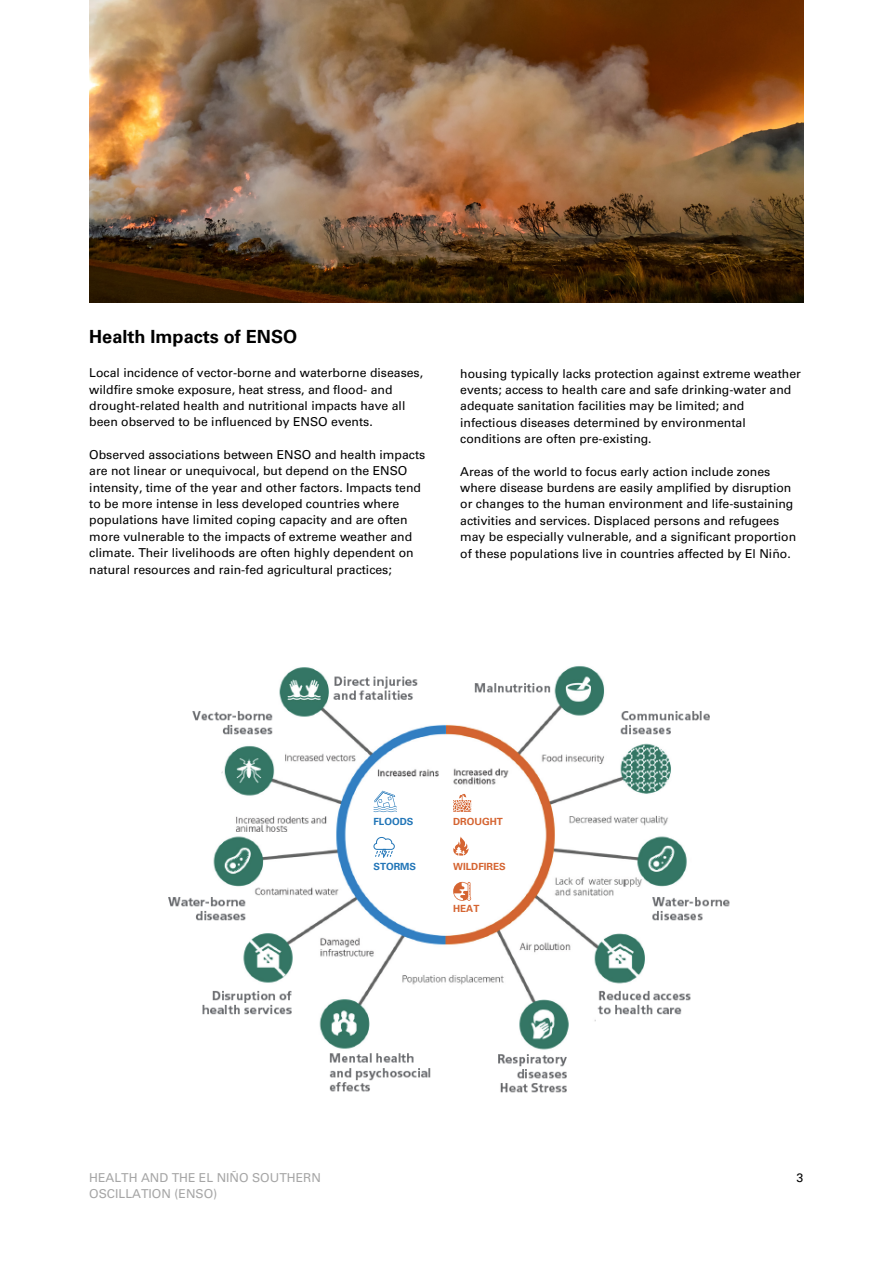
<style>
.page{position:relative;width:893px;height:1264px;background:#fff}
.page>*{position:absolute;margin:0;border:0;box-sizing:border-box;transform-origin:0 0}
.t1{font:700 18.15px "Univers LT Std";color:#000}
.t2{font:12.3px/16.4px "Univers LT Std";color:#000}
.t3{font:12.3px "Univers LT Std";color:#a6a6a6}
.t4{font:700 9.9px "Univers LT Std";color:#d56431}
.t5{font:700 9.9px "Univers LT Std";color:#2175b7}
</style>
<div class="page">
<img style="left:89px;top:0;width:714px;height:302px">
<img style="left:168px;top:666px;width:562px;height:427px">
<div style="left:383px;top:790px;width:124px;height:113px;background:#fff"></div>
<svg style="left:453px;top:793px;width:18px;height:18px"></svg>
<svg style="left:453px;top:836px;width:16px;height:19px"></svg>
<svg style="left:453px;top:881px;width:18px;height:19px"></svg>
<svg style="left:373px;top:790px;width:24px;height:22px"></svg>
<svg style="left:373px;top:837px;width:22px;height:20px"></svg>
<p class="t1" style="left:89px;top:329px;width:209px">Health Impacts of ENSO</p>
<p class="t2" style="left:89px;top:366px;width:335px">Local incidence of vector-borne and waterborne diseases, wildfire smoke exposure, heat stress, and flood- and drought-related health and nutritional impacts have all been observed to be influenced by ENSO events.</p>
<p class="t2" style="left:89px;top:448px;width:337px">Observed associations between ENSO and health impacts are not linear or unequivocal, but depend on the ENSO intensity, time of the year and other factors. Impacts tend to be more intense in less developed countries where populations have limited coping capacity and are often more vulnerable to the impacts of extreme weather and climate. Their livelihoods are often highly dependent on natural resources and rain-fed agricultural practices;</p>
<p class="t2" style="left:460px;top:367px;width:342px">housing typically lacks protection against extreme weather events; access to health care and safe drinking-water and adequate sanitation facilities may be limited; and infectious diseases determined by environmental conditions are often pre-existing.</p>
<p class="t2" style="left:460px;top:465px;width:337px">Areas of the world to focus early action include zones where disease burdens are easily amplified by disruption or changes to the human environment and life-sustaining activities and services. Displaced persons and refugees may be especially vulnerable, and a significant proportion of these populations live in countries affected by El Niño.</p>
<p class="t5" style="left:373px;top:818px;width:41px">FLOODS</p>
<p class="t5" style="left:373px;top:862px;width:44px">STORMS</p>
<p class="t4" style="left:453px;top:818px;width:51px">DROUGHT</p>
<p class="t4" style="left:453px;top:862px;width:54px">WILDFIRES</p>
<p class="t4" style="left:453px;top:905px;width:28px">HEAT</p>
<p class="t3" style="left:89px;top:1173px;width:233px">HEALTH AND THE EL NIÑO SOUTHERN</p>
<p class="t2" style="left:796px;top:1171px;width:8px">3</p>
<p class="t3" style="left:89px;top:1189px;width:130px">OSCILLATION (ENSO)</p>
</div>
